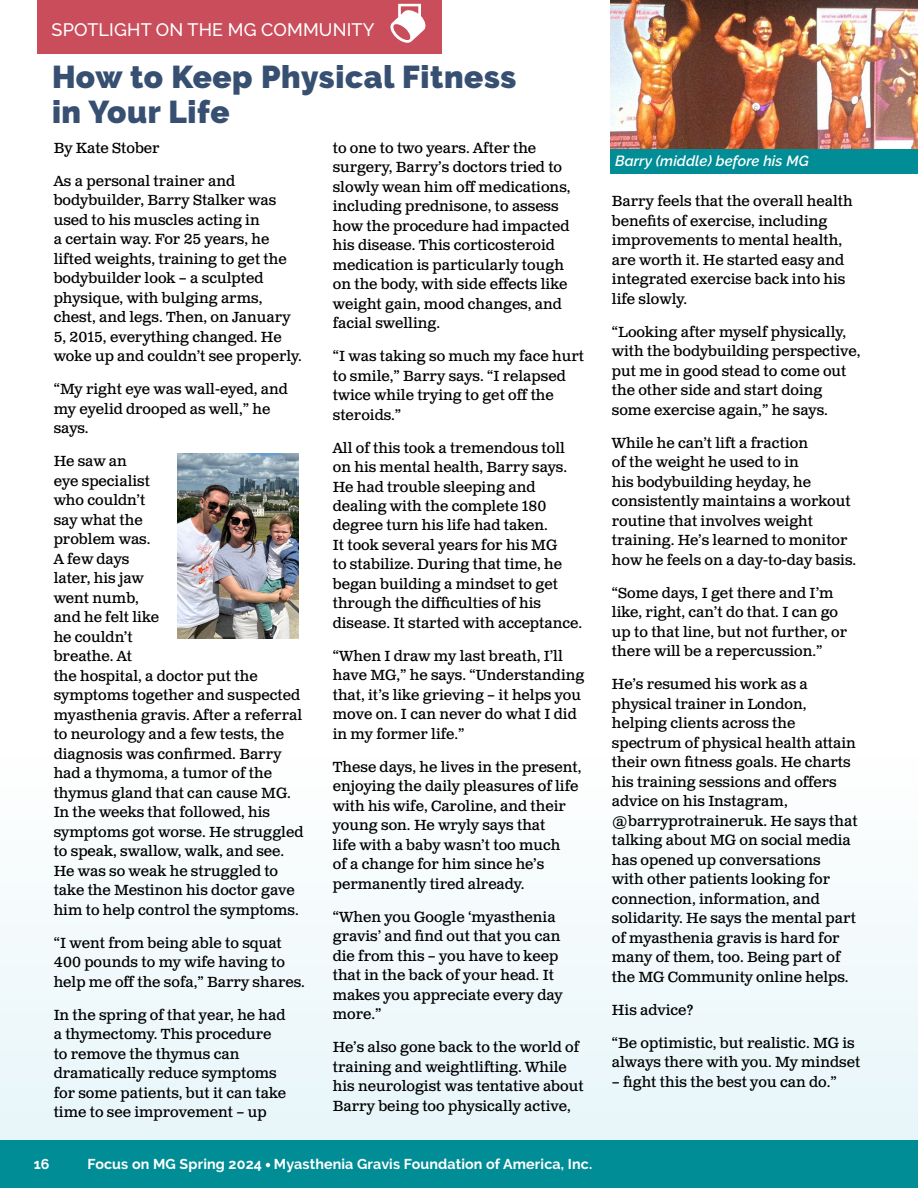
<style>
.page{position:relative;width:918px;height:1188px;background:#fff}
.page>*{position:absolute;margin:0;border:0;box-sizing:border-box;transform-origin:0 0}
.t1{font:900 31.5px/34.5px "Raleway";letter-spacing:.02em;color:#375072}
.t2{font:500 18px "Raleway";letter-spacing:.01em;color:#fff}
.t3{font:14.7px/19.5px "Clarendon Text Pro";color:#000}
.t4{font:italic 600 14.7px "Raleway";letter-spacing:.01em;color:#fff}
.t5{font:700 14.25px "Raleway";letter-spacing:.01em;color:#fff}
</style>
<div class="page">
<div style="left:0;top:754px;width:918px;height:429px;background:#f3fafc"></div>
<div style="left:38px;top:0;width:404px;height:54px;background:#ca4d5b"></div>
<svg style="left:390px;top:4px;width:36px;height:39px"></svg>
<img style="left:610px;top:0;width:308px;height:149px">
<img style="left:178px;top:453px;width:120px;height:186px">
<div style="left:610px;top:149px;width:308px;height:25px;background:#008d96"></div>
<div style="left:0;top:1141px;width:918px;height:47px;background:#008d96"></div>
<svg style="left:266px;top:1163px;width:4px;height:4px"></svg>
<p class="t2" style="left:52px;top:20px;width:325px">SPOTLIGHT ON THE MG COMMUNITY</p>
<h1 class="t1" style="left:52px;top:60px;width:466px">How to Keep Physical Fitness in Your Life</h1>
<p class="t3" style="left:54px;top:139px;width:108px">By Kate Stober</p>
<p class="t3" style="left:54px;top:172px;width:250px">As a personal trainer and bodybuilder, Barry Stalker was used to his muscles acting in<br>a certain way. For 25 years, he lifted weights, training to get the bodybuilder look – a sculpted physique, with bulging arms, chest, and legs. Then, on January<br>5, 2015, everything changed. He woke up and couldn’t see properly.</p>
<p class="t3" style="left:54px;top:380px;width:236px">“My right eye was wall-eyed, and my eyelid drooped as well,” he says.</p>
<p class="t3" style="left:54px;top:452px;width:251px">He saw an<br>eye specialist<br>who couldn’t<br>say what the<br>problem was.<br>A few days<br>later, his jaw<br>went numb,<br>and he felt like<br>he couldn’t<br>breathe. At<br>the hospital, a doctor put the symptoms together and suspected myasthenia gravis. After a referral to neurology and a few tests, the diagnosis was confirmed. Barry had a thymoma, a tumor of the thymus gland that can cause MG.<br>In the weeks that followed, his symptoms got worse. He struggled to speak, swallow, walk, and see.<br>He was so weak he struggled to take the Mestinon his doctor gave him to help control the symptoms.</p>
<p class="t3" style="left:54px;top:933px;width:253px">“I went from being able to squat<br>400 pounds to my wife having to help me off the sofa,” Barry shares.</p>
<p class="t3" style="left:54px;top:1005px;width:234px">In the spring of that year, he had a thymectomy. This procedure to remove the thymus can dramatically reduce symptoms for some patients, but it can take time to see improvement – up</p>
<p class="t3" style="left:333px;top:138px;width:239px">to one to two years. After the surgery, Barry’s doctors tried to slowly wean him off medications, including prednisone, to assess how the procedure had impacted his disease. This corticosteroid medication is particularly tough on the body, with side effects like weight gain, mood changes, and facial swelling.</p>
<p class="t3" style="left:333px;top:347px;width:253px">“I was taking so much my face hurt to smile,” Barry says. “I relapsed twice while trying to get off the steroids.”</p>
<p class="t3" style="left:333px;top:438px;width:251px">All of this took a tremendous toll on his mental health, Barry says.<br>He had trouble sleeping and dealing with the complete 180 degree turn his life had taken.<br>It took several years for his MG<br>to stabilize. During that time, he began building a mindset to get through the difficulties of his disease. It started with acceptance.</p>
<p class="t3" style="left:333px;top:647px;width:253px">“When I draw my last breath, I’ll have MG,” he says. “Understanding that, it’s like grieving – it helps you move on. I can never do what I did in my former life.”</p>
<p class="t3" style="left:333px;top:758px;width:250px">These days, he lives in the present, enjoying the daily pleasures of life with his wife, Caroline, and their young son. He wryly says that<br>life with a baby wasn’t too much<br>of a change for him since he’s permanently tired already.</p>
<p class="t3" style="left:333px;top:908px;width:231px">“When you Google ‘myasthenia gravis’ and find out that you can die from this – you have to keep that in the back of your head. It makes you appreciate every day more.”</p>
<p class="t3" style="left:333px;top:1038px;width:252px">He’s also gone back to the world of training and weightlifting. While his neurologist was tentative about Barry being too physically active,</p>
<p class="t5" style="left:34px;top:1156px;width:17px">16</p>
<p class="t5" style="left:88px;top:1156px;width:506px">Focus on MG Spring 2024 Myasthenia Gravis Foundation of America, Inc.</p>
<p class="t4" style="left:615px;top:153px;width:195px">Barry (middle) before his MG</p>
<p class="t3" style="left:612px;top:192px;width:242px">Barry feels that the overall health benefits of exercise, including improvements to mental health, are worth it. He started easy and integrated exercise back into his life slowly.</p>
<p class="t3" style="left:612px;top:323px;width:250px">“Looking after myself physically, with the bodybuilding perspective, put me in good stead to come out the other side and start doing some exercise again,” he says.</p>
<p class="t3" style="left:612px;top:434px;width:246px">While he can’t lift a fraction<br>of the weight he used to in<br>his bodybuilding heyday, he consistently maintains a workout routine that involves weight training. He’s learned to monitor how he feels on a day-to-day basis.</p>
<p class="t3" style="left:612px;top:584px;width:237px">“Some days, I get there and I’m like, right, can’t do that. I can go up to that line, but not further, or there will be a repercussion.”</p>
<p class="t3" style="left:612px;top:675px;width:247px">He’s resumed his work as a physical trainer in London, helping clients across the spectrum of physical health attain their own fitness goals. He charts his training sessions and offers advice on his Instagram, @barryprotraineruk. He says that talking about MG on social media has opened up conversations<br>with other patients looking for connection, information, and solidarity. He says the mental part of myasthenia gravis is hard for many of them, too. Being part of the MG Community online helps.</p>
<p class="t3" style="left:612px;top:1000px;width:83px">His advice?</p>
<p class="t3" style="left:612px;top:1033px;width:250px">“Be optimistic, but realistic. MG is always there with you. My mindset</p>
<p class="t3" style="left:612px;top:1072px;width:226px">– fight this the best you can do.”</p>
</div>
